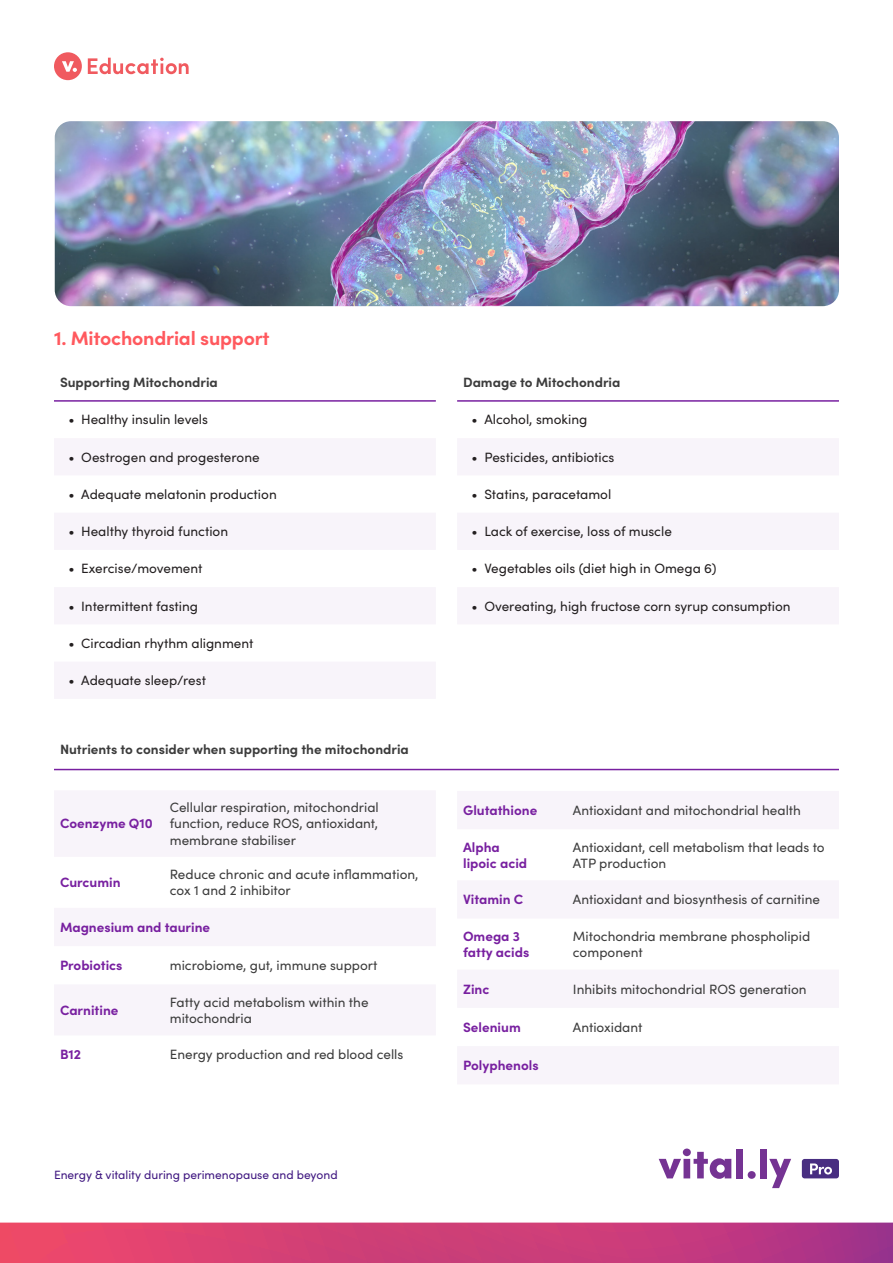
<style>
.page{position:relative;width:893px;height:1263px;background:#fff}
.page>*{position:absolute;margin:0;border:0;box-sizing:border-box;transform-origin:0 0}
.Subhead{font:700 19.5px "Sofia Pro";letter-spacing:-.01em;color:#ff595e}
.BULLETS{font:13.5px/16.2px "Sofia Pro";color:#3c3c3c}
.t1{font:13.5px "Sofia Pro";color:#231f20}
.BULLETS-2{font:700 13.5px/16.2px "Sofia Pro";color:#7820a0}
.Subhead_AB{font:700 13.5px "Sofia Pro";color:#3c3c3c}
.Subhead-2{font:700 13.5px "Sofia Pro";color:#3c3c3c}
.t2{font:12px "Sofia Pro";color:#401881}
</style>
<div class="page">
<svg style="left:0;top:1222px;width:893px;height:41px;background:#ce407a"></svg>
<svg style="left:659px;top:1148px;width:72px;height:31px"></svg>
<div style="left:736px;top:1148px;width:7px;height:30px;background:#753393"></div>
<div style="left:748px;top:1171px;width:8px;height:8px;background:#753393;border-radius:50%"></div>
<div style="left:760px;top:1148px;width:7px;height:30px;background:#753393"></div>
<svg style="left:769px;top:1159px;width:22px;height:29px"></svg>
<div style="left:802px;top:1159px;width:37px;height:19px;background:#482e81;border-radius:3px"></div>
<svg style="left:810px;top:1163px;width:22px;height:11px"></svg>
<svg style="left:88px;top:58px;width:101px;height:16px"></svg>
<div style="left:54px;top:52px;width:28px;height:28px;background:#f05a5f;border-radius:50%"></div>
<svg style="left:62px;top:61px;width:15px;height:11px"></svg>
<img style="left:55px;top:121px;width:784px;height:185px">
<svg style="left:54px;top:439px;width:381px;height:259px;fill:#f8f4fa"></svg>
<hr style="left:54px;top:400px;width:382px;height:2px;background:#7820a0">
<svg style="left:458px;top:439px;width:381px;height:185px;fill:#f8f4fa"></svg>
<hr style="left:457px;top:400px;width:382px;height:2px;background:#7820a0">
<svg style="left:54px;top:791px;width:381px;height:244px;fill:#f8f4fa"></svg>
<svg style="left:458px;top:791px;width:381px;height:293px;fill:#f8f4fa"></svg>
<hr style="left:54px;top:769px;width:785px;height:1px;background:#7820a0">
<p class="Subhead" style="left:54px;top:323px;width:217px">1. Mitochondrial support</p>
<p class="Subhead-2" style="left:60px;top:372px;width:159px">Supporting Mitochondria</p>
<p class="t1" style="left:69px;top:410px;width:141px">• Healthy insulin levels</p>
<p class="t1" style="left:69px;top:447px;width:193px">• Oestrogen and progesterone</p>
<p class="t1" style="left:69px;top:484px;width:210px">• Adequate melatonin production</p>
<p class="t1" style="left:69px;top:521px;width:161px">• Healthy thyroid function</p>
<p class="t1" style="left:69px;top:559px;width:136px">• Exercise/movement</p>
<p class="t1" style="left:69px;top:596px;width:131px">• Intermittent fasting</p>
<p class="t1" style="left:69px;top:633px;width:187px">• Circadian rhythm alignment</p>
<p class="t1" style="left:69px;top:670px;width:139px">• Adequate sleep/rest</p>
<p class="Subhead_AB" style="left:60px;top:739px;width:350px">Nutrients to consider when supporting the mitochondria</p>
<p class="BULLETS-2" style="left:60px;top:814px;width:94px">Coenzyme Q10</p>
<p class="BULLETS" style="left:170px;top:799px;width:210px;text-align:justify">Cellular respiration, mitochondrial function, reduce ROS, antioxidant, membrane stabiliser</p>
<p class="BULLETS-2" style="left:60px;top:873px;width:62px">Curcumin</p>
<p class="BULLETS" style="left:170px;top:865px;width:250px">Reduce chronic and acute inflammation, cox 1 and 2 inhibitor</p>
<p class="BULLETS-2" style="left:60px;top:918px;width:152px">Magnesium and taurine</p>
<p class="BULLETS-2" style="left:60px;top:956px;width:64px">Probiotics</p>
<p class="BULLETS" style="left:170px;top:956px;width:209px">microbiome, gut, immune support</p>
<p class="BULLETS-2" style="left:60px;top:1001px;width:60px">Carnitine</p>
<p class="BULLETS" style="left:170px;top:993px;width:200px">Fatty acid metabolism within the mitochondria</p>
<p class="BULLETS-2" style="left:60px;top:1045px;width:23px">B12</p>
<p class="BULLETS" style="left:170px;top:1046px;width:235px">Energy production and red blood cells</p>
<p class="t2" style="left:54px;top:1165px;width:285px">Energy &amp; vitality during perimenopause and beyond</p>
<p class="Subhead_AB" style="left:463px;top:372px;width:159px">Damage to Mitochondria</p>
<p class="t1" style="left:472px;top:410px;width:117px">• Alcohol, smoking</p>
<p class="t1" style="left:472px;top:447px;width:144px">• Pesticides, antibiotics</p>
<p class="t1" style="left:472px;top:484px;width:141px">• Statins, paracetamol</p>
<p class="t1" style="left:472px;top:522px;width:202px">• Lack of exercise, loss of muscle</p>
<p class="t1" style="left:472px;top:559px;width:247px">• Vegetables oils (diet high in Omega 6)</p>
<p class="t1" style="left:472px;top:596px;width:321px">• Overeating, high fructose corn syrup consumption</p>
<p class="BULLETS-2" style="left:463px;top:801px;width:76px">Glutathione</p>
<p class="BULLETS" style="left:573px;top:801px;width:229px">Antioxidant and mitochondrial health</p>
<p class="BULLETS-2" style="left:463px;top:838px;width:66px">Alpha lipoic acid</p>
<p class="BULLETS" style="left:573px;top:838px;width:253px">Antioxidant, cell metabolism that leads to<br>ATP production</p>
<p class="BULLETS-2" style="left:463px;top:890px;width:62px">Vitamin C</p>
<p class="BULLETS" style="left:573px;top:891px;width:249px">Antioxidant and biosynthesis of carnitine</p>
<p class="BULLETS-2" style="left:463px;top:927px;width:68px">Omega 3 fatty acids</p>
<p class="BULLETS" style="left:573px;top:927px;width:239px">Mitochondria membrane phospholipid component</p>
<p class="BULLETS-2" style="left:463px;top:980px;width:28px">Zinc</p>
<p class="BULLETS" style="left:573px;top:980px;width:235px">Inhibits mitochondrial ROS generation</p>
<p class="BULLETS-2" style="left:463px;top:1018px;width:59px">Selenium</p>
<p class="BULLETS" style="left:573px;top:1018px;width:71px">Antioxidant</p>
<p class="BULLETS-2" style="left:463px;top:1056px;width:77px">Polyphenols</p>
</div>
